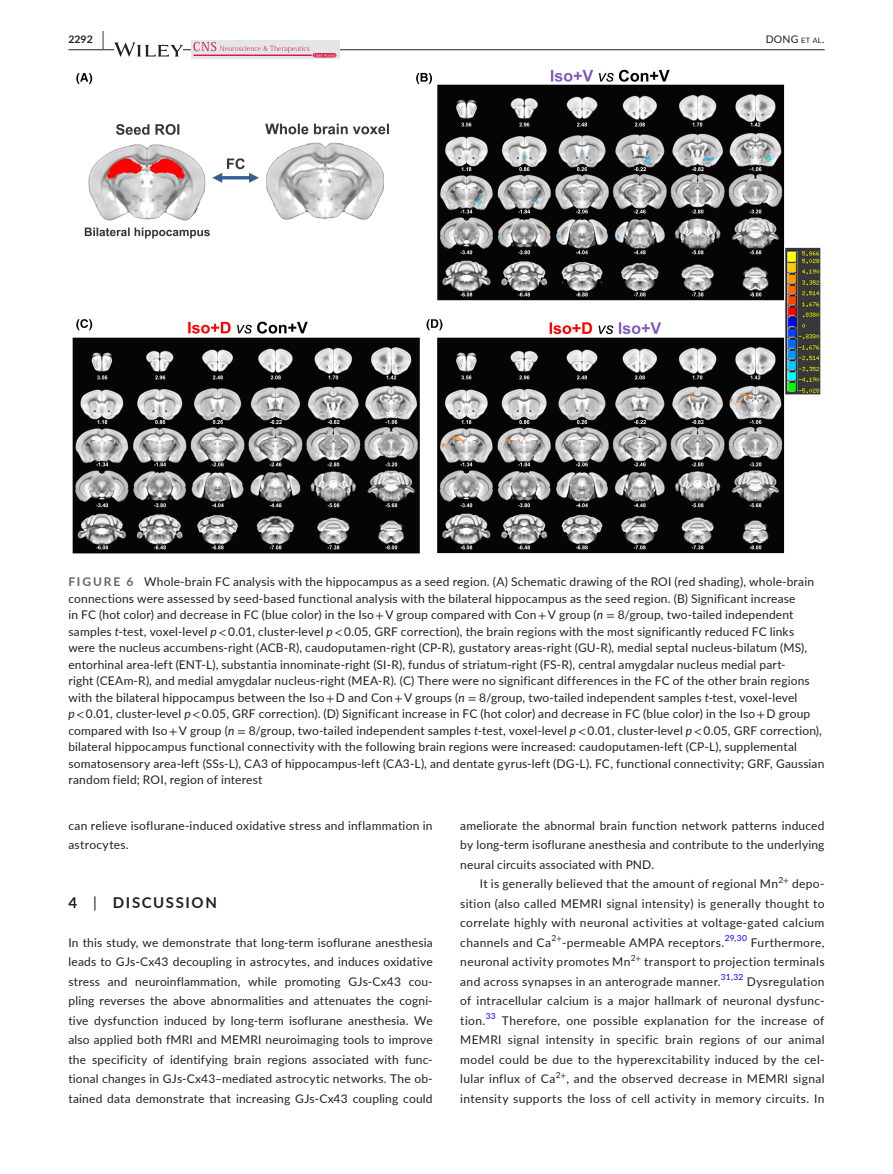
<style>
.page{position:relative;width:893px;height:1174px;background:#fff}
.page>*{position:absolute;margin:0;border:0;box-sizing:border-box;transform-origin:0 0}
.t1{font:700 15px "Lato";letter-spacing:.11em;color:#231f20}
.t2{font:12px/19.5px "Lato";letter-spacing:.015em;color:#231f20;text-align:justify}
.t3{font:10.5px "Lato";color:#231f20}
.t4{font:700 10.5px "Lato";color:#231f20}
.t5{font:8.4px "Lato";color:#231f20}
.t6{font:8.4px "Lato";color:#00f}
.s1{font-size:19.5px}
.s2{font-size:7.35px}
.s3{font-weight:700;color:#636366}
.s4{font-family:"STIX"}
.s5{font-style:italic}
.s6{font-weight:400}
</style>
<div class="page">
<hr style="left:68px;top:49px;width:756px;height:1px;background:#231f20">
<svg style="left:114px;top:42px;width:69px;height:15px"></svg>
<div style="left:191px;top:40px;width:148px;height:19px;background:#e5e6e6"></div>
<hr style="left:313px;top:53px;width:23px;height:4px;background:#d5325d;border-radius:2px">
<svg style="left:193px;top:42px;width:142px;height:15px"></svg>
<img style="left:73px;top:69px;width:747px;height:485px">
<p class="t4" style="left:68px;top:31px;width:37px">2292 <span class="s1">|</span></p>
<p class="t3" style="left:766px;top:31px;width:60px">DONG <span class="s2">et al</span>.</p>
<p class="t2" style="left:68px;top:573px;width:757px;line-height:16.5px;text-align:left"><span class="s3">FIGURE 6</span> Whole-brain FC analysis with the hippocampus as a seed region. (A) Schematic drawing of the ROI (red shading), whole-brain connections were assessed by seed-based functional analysis with the bilateral hippocampus as the seed region. (B) Significant increase<br>in FC (hot color) and decrease in FC (blue color) in the Iso <span class="s4">+</span> V group compared with Con <span class="s4">+</span> V group (<span class="s5">n</span> <span class="s4">=</span> 8/group, two-tailed independent samples <span class="s5">t</span>-test, voxel-level <span class="s5">p</span><span class="s4">&lt;</span> 0.01, cluster-level <span class="s5">p</span><span class="s4">&lt;</span> 0.05, GRF correction), the brain regions with the most significantly reduced FC links<br>were the nucleus accumbens-right (ACB-R), caudoputamen-right (CP-R), gustatory areas-right (GU-R), medial septal nucleus-bilatum (MS), entorhinal area-left (ENT-L), substantia innominate-right (SI-R), fundus of striatum-right (FS-R), central amygdalar nucleus medial part-<br>right (CEAm-R), and medial amygdalar nucleus-right (MEA-R). (C) There were no significant differences in the FC of the other brain regions with the bilateral hippocampus between the Iso <span class="s4">+</span> D and Con <span class="s4">+</span> V groups (<span class="s5">n</span> <span class="s4">=</span> 8/group, two-tailed independent samples <span class="s5">t</span>-test, voxel-level<br><span class="s5">p</span><span class="s4">&lt;</span> 0.01, cluster-level <span class="s5">p</span><span class="s4">&lt;</span> 0.05, GRF correction). (D) Significant increase in FC (hot color) and decrease in FC (blue color) in the Iso <span class="s4">+</span> D group compared with Iso <span class="s4">+</span> V group (<span class="s5">n</span> <span class="s4">=</span> 8/group, two-tailed independent samples <span class="s5">t</span>-test, voxel-level <span class="s5">p</span><span class="s4">&lt;</span> 0.01, cluster-level <span class="s5">p</span><span class="s4">&lt;</span> 0.05, GRF correction), bilateral hippocampus functional connectivity with the following brain regions were increased: caudoputamen-left (CP-L), supplemental somatosensory area-left (SSs-L), CA3 of hippocampus-left (CA3-L), and dentate gyrus-left (DG-L). FC, functional connectivity; GRF, Gaussian random field; ROI, region of interest</p>
<p class="t2" style="left:68px;top:815px;width:366px">can relieve isoflurane-induced oxidative stress and inflammation in astrocytes.</p>
<p class="t1" style="left:68px;top:891px;width:150px">4 <span class="s6">|</span> DISCUSSION</p>
<p class="t2" style="left:68px;top:932px;width:366px">In this study, we demonstrate that long-term isoflurane anesthesia leads to GJs-Cx43 decoupling in astrocytes, and induces oxidative stress and neuroinflammation, while promoting GJs-Cx43 cou&shy;pling reverses the above abnormalities and attenuates the cogni&shy;tive dysfunction induced by long-term isoflurane anesthesia. We also applied both fMRI and MEMRI neuroimaging tools to improve the specificity of identifying brain regions associated with func&shy;tional changes in GJs-Cx43–mediated astrocytic networks. The ob&shy;tained data demonstrate that increasing GJs-Cx43 coupling could</p>
<p class="t2" style="left:460px;top:815px;width:366px">ameliorate the abnormal brain function network patterns induced</p>
<p class="t2" style="left:460px;top:834px;width:366px">by long-term isoflurane anesthesia and contribute to the underlying</p>
<p class="t2" style="left:460px;top:854px;width:195px">neural circuits associated with PND.</p>
<p class="t2" style="left:480px;top:873px;width:300px">It is generally believed that the amount of regional Mn</p>
<p class="t5" style="left:778px;top:874px;width:12px">2<span class="s4">+</span></p>
<p class="t2" style="left:460px;top:873px;width:366px;text-indent:332px">depo&shy;sition (also called MEMRI signal intensity) is generally thought to correlate highly with neuronal activities at voltage-gated calcium channels and Ca</p>
<p class="t5" style="left:551px;top:932px;width:12px">2<span class="s4">+</span></p>
<p class="t2" style="left:562px;top:932px;width:164px">-permeable AMPA receptors.</p>
<p class="t6" style="left:725px;top:932px;width:24px">29,30</p>
<p class="t2" style="left:751px;top:932px;width:75px">Furthermore,</p>
<p class="t2" style="left:460px;top:951px;width:172px">neuronal activity promotes Mn</p>
<p class="t5" style="left:631px;top:952px;width:12px">2<span class="s4">+</span></p>
<p class="t2" style="left:460px;top:951px;width:366px;text-indent:184px">transport to projection terminals and across synapses in an anterograde manner.<sup>31,32</sup> Dysregulation of intracellular calcium is a major hallmark of neuronal dysfunc&shy;tion.<sup>33</sup> Therefore, one possible explanation for the increase of MEMRI signal intensity in specific brain regions of our animal model could be due to the hyperexcitability induced by the cel&shy;lular influx of Ca<sup>2</sup><sup>+</sup>, and the observed decrease in MEMRI signal intensity supports the loss of cell activity in memory circuits. In</p>
</div>
